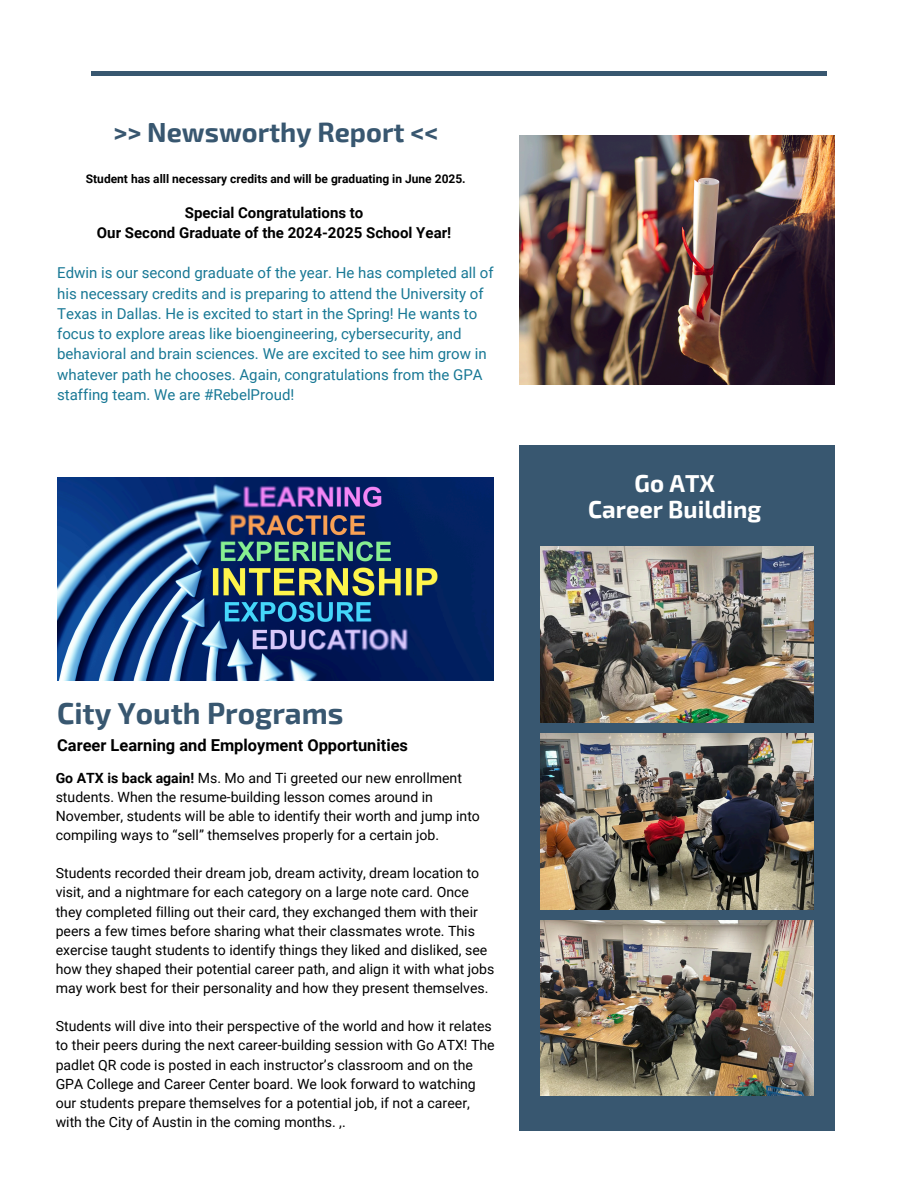
<style>
.page{position:relative;width:918px;height:1188px;background:#fff}
.page>*{position:absolute;margin:0;border:0;box-sizing:border-box;transform-origin:0 0}
.t1{font:700 29.55px "Exo 2";color:#385770}
.t2{font:700 27px "Exo 2";color:#385770}
.t3{font:700 24px/25.8px "Exo 2";color:#fff;text-align:center}
.t4{font:700 16.5px "Roboto";color:#000}
.t5{font:15px/20.2px "Roboto";color:#187895}
.t6{font:700 15px/20.2px "Roboto";color:#000;text-align:center}
.t7{font:14.1px/19.2px "Roboto";color:#000}
.t8{font:700 12px "Roboto";color:#000}
.s1{font-weight:700}
</style>
<div class="page">
<hr style="left:92px;top:72px;width:735px;height:3px;background:#385770">
<img style="left:57px;top:478px;width:437px;height:202px">
<div style="left:519px;top:445px;width:315px;height:686px;background:#385770"></div>
<img style="left:541px;top:920px;width:272px;height:176px">
<img style="left:541px;top:734px;width:272px;height:175px">
<img style="left:541px;top:547px;width:272px;height:175px">
<img style="left:519px;top:135px;width:315px;height:250px">
<h5 class="t2" style="left:114px;top:114px;width:326px">&gt;&gt; Newsworthy Report &lt;&lt;</h5>
<h3 class="t8" style="left:86px;top:172px;width:381px">Student has alll necessary credits and will be graduating in June 2025.</h3>
<h5 class="t6" style="left:97px;top:202px;width:356px">Special Congratulations to<br>Our Second Graduate of the 2024-2025 School Year!</h5>
<h5 class="t5" style="left:57px;top:263px;width:438px">Edwin is our second graduate of the year. He has completed all of his necessary credits and is preparing to attend the University of Texas in Dallas. He is excited to start in the Spring! He wants to focus to explore areas like bioengineering, cybersecurity, and behavioral and brain sciences. We are excited to see him grow in whatever path he chooses. Again, congratulations from the GPA staffing team. We are #RebelProud!</h5>
<p class="t1" style="left:57px;top:694px;width:288px">City Youth Programs</p>
<h4 class="t4" style="left:57px;top:736px;width:352px">Career Learning and Employment Opportunities</h4>
<h1 class="t7" style="left:56px;top:768px;width:426px"><span class="s1">Go ATX is back again!</span> Ms. Mo and Ti greeted our new enrollment students. When the resume-building lesson comes around in November, students will be able to identify their worth and jump into compiling ways to “sell” themselves properly for a certain job.</h1>
<p class="t7" style="left:56px;top:864px;width:440px">Students recorded their dream job, dream activity, dream location to visit, and a nightmare for each category on a large note card. Once they completed filling out their card, they exchanged them with their peers a few times before sharing what their classmates wrote. This exercise taught students to identify things they liked and disliked, see how they shaped their potential career path, and align it with what jobs may work best for their personality and how they present themselves.</p>
<h3 class="t7" style="left:56px;top:1017px;width:440px">Students will dive into their perspective of the world and how it relates to their peers during the next career-building session with Go ATX! The padlet QR code is posted in each instructor’s classroom and on the GPA College and Career Center board. We look forward to watching our students prepare themselves for a potential job, if not a career, with the City of Austin in the coming months. ,.</h3>
<p class="t3" style="left:588px;top:469px;width:175px">Go ATX<br>Career Building</p>
</div>
